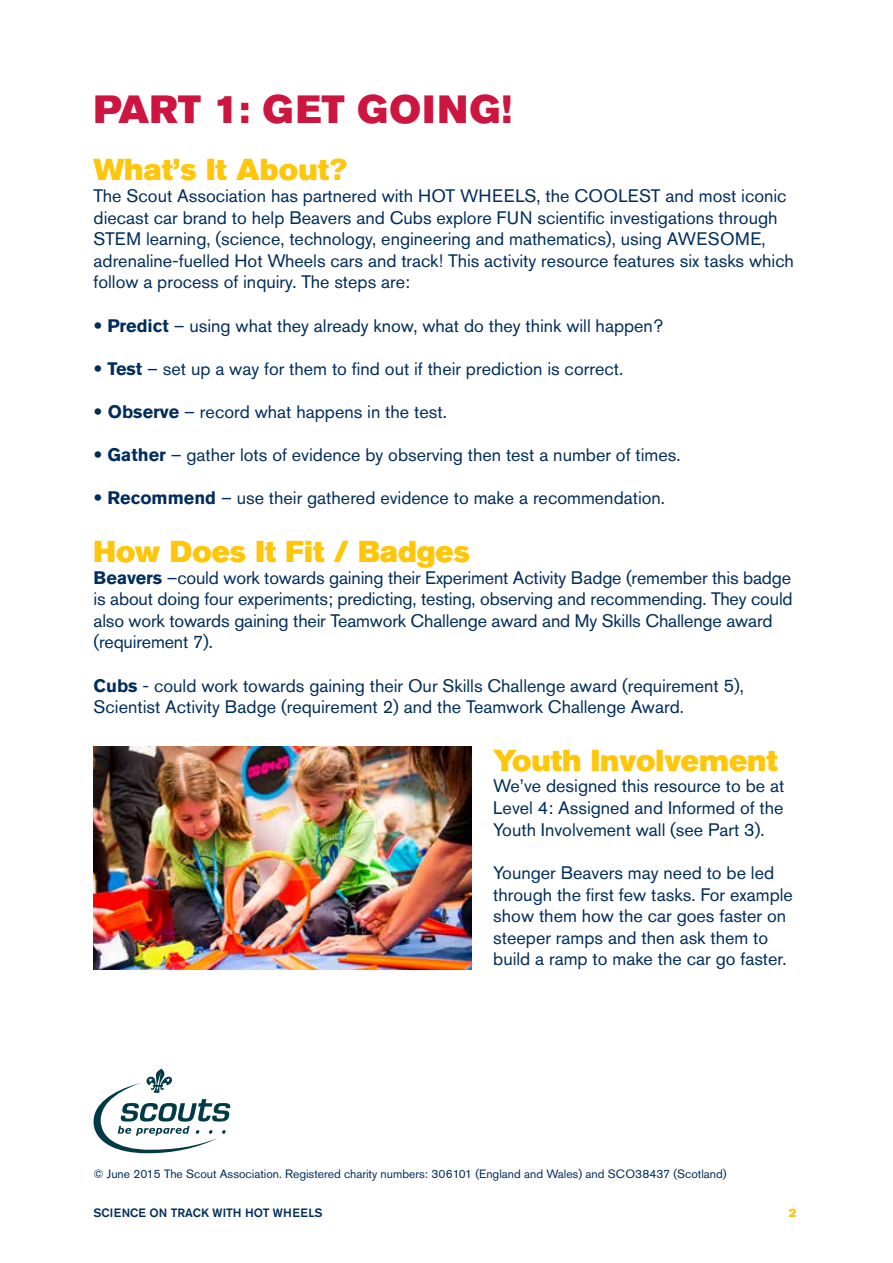
<style>
.page{position:relative;width:893px;height:1263px;background:#fff}
.page>*{position:absolute;margin:0;border:0;box-sizing:border-box;transform-origin:0 0}
.t1{font:39px "Akzidenz Grotesk Pro Super";letter-spacing:.04em;color:#cd163f}
.t2{font:30px "Akzidenz Grotesk Pro Super";color:#ffc60b}
.t3{font:18px/21.6px "Akzidenz Grotesk Pro";color:#002d5b}
.t4{font:12px "Akzidenz Grotesk Pro";color:#002d5b}
.t5{font:500 12px "Akzidenz Grotesk Pro";color:#002d5b}
.t6{font:12px "Akzidenz Grotesk Pro Super";color:#ffc60b}
.s1{font-family:"Officina Sans Std"}
.s2{font-weight:700}
</style>
<div class="page">
<svg style="left:94px;top:1069px;width:136px;height:84px"></svg>
<img style="left:94px;top:746px;width:377px;height:223px">
<h1 class="t1" style="left:94px;top:84px;width:420px">PART 1: GET GOING!</h1>
<h2 class="t2" style="left:94px;top:150px;width:255px">What’s It About?</h2>
<p class="t3" style="left:94px;top:185px;width:702px">The Scout Association has partnered with HOT WHEELS, the COOLEST and most iconic diecast car brand to help Beavers and Cubs explore FUN scientific investigations through STEM learning, (science, technology, engineering and mathematics), using AWESOME, adrenaline-fuelled Hot Wheels cars and track! This activity resource features six tasks which follow a process of inquiry. The steps are:</p>
<p class="t3" style="left:94px;top:314px;width:571px"><span class="s1">•</span> <span class="s2">Predict</span> – using what they already know, what do they think will happen?</p>
<p class="t3" style="left:94px;top:358px;width:531px"><span class="s1">•</span> <span class="s2">Test</span> – set up a way for them to find out if their prediction is correct.</p>
<p class="t3" style="left:94px;top:401px;width:355px"><span class="s1">•</span> <span class="s2">Observe</span> – record what happens in the test.</p>
<p class="t3" style="left:94px;top:444px;width:588px"><span class="s1">•</span> <span class="s2">Gather</span> – gather lots of evidence by observing then test a number of times.</p>
<p class="t3" style="left:94px;top:487px;width:573px"><span class="s1">•</span> <span class="s2">Recommend</span> – use their gathered evidence to make a recommendation.</p>
<h2 class="t2" style="left:94px;top:532px;width:378px">How Does It Fit / Badges</h2>
<p class="t3" style="left:94px;top:566px;width:701px"><span class="s2">Beavers</span> –could work towards gaining their Experiment Activity Badge (remember this badge is about doing four experiments; predicting, testing, observing and recommending. They could also work towards gaining their Teamwork Challenge award and My Skills Challenge award (requirement 7).</p>
<p class="t3" style="left:94px;top:674px;width:652px"><span class="s2">Cubs</span> - could work towards gaining their Our Skills Challenge award (requirement 5),<br>Scientist Activity Badge (requirement 2) and the Teamwork Challenge Award.</p>
<h2 class="t2" style="left:493px;top:741px;width:286px">Youth Involvement</h2>
<p class="t3" style="left:493px;top:775px;width:293px;text-align:justify">We’ve designed this resource to be at Level 4: Assigned and Informed of the Youth Involvement wall (see Part 3).</p>
<p class="t3" style="left:493px;top:862px;width:301px">Younger Beavers may need to be led through the first few tasks. For example show them how the car goes faster on steeper ramps and then ask them to build a ramp to make the car go faster.</p>
<p class="t4" style="left:94px;top:1166px;width:635px">© June 2015 The Scout Association. Registered charity numbers: 306101 (England and Wales) and SCO38437 (Scotland)</p>
<p class="t5" style="left:94px;top:1205px;width:230px">SCIENCE ON TRACK WITH HOT WHEELS</p>
<p class="t6" style="left:789px;top:1205px;width:9px">2</p>
</div>
